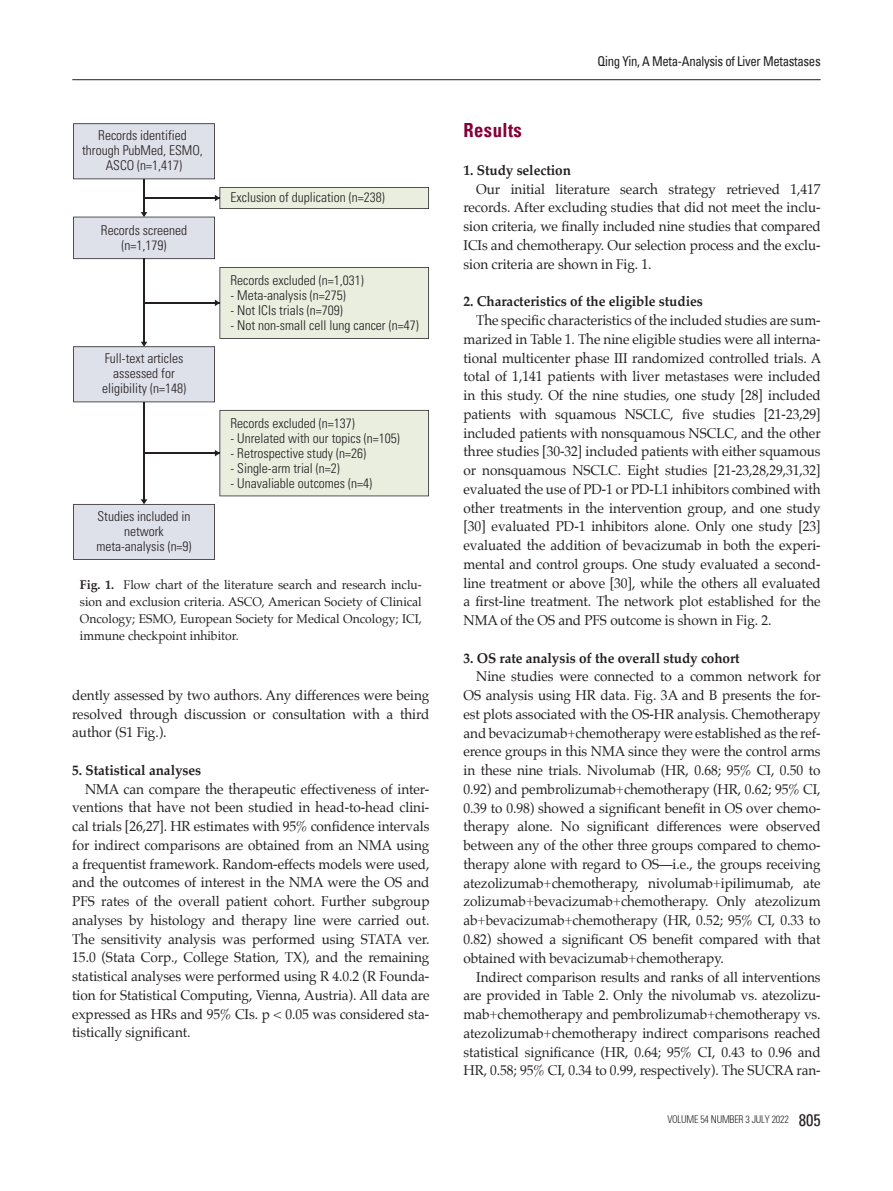
<style>
.page{position:relative;width:893px;height:1191px;background:#fff}
.page>*{position:absolute;margin:0;border:0;box-sizing:border-box;transform-origin:0 0}
.t1{font:700 condensed 19.5px "Univers";letter-spacing:.025em;color:#840037;scale:.95 1}
.t2{font:14.25px/18.8px "Palatino";letter-spacing:-.005em;color:#231f20;text-align:justify;scale:.95 1}
.t3{font:700 14.25px "Palatino";letter-spacing:-.005em;color:#231f20;scale:.95 1}
.t4{font:300 condensed 13.5px/15px "Univers";color:#231f20;text-align:center}
.t5{font:condensed 13.5px "Univers";letter-spacing:-.025em;color:#231f20;scale:.95 1}
.t6{font:12.75px/17.2px "Palatino";color:#231f20;text-align:justify;scale:.95 1}
.t7{font:300 condensed 10.5px "Univers";letter-spacing:-.02em;color:#231f20;scale:.95 1}
.s1{font-weight:700}
.s2{font-weight:400;font-size:16.5px}
</style>
<div class="page">
<hr style="left:72px;top:79px;width:749px;height:1px;background:#231f20">
<div style="left:73px;top:123px;width:142px;height:56px;background:#dee0ea"></div>
<hr style="left:143px;top:179px;width:2px;height:36px;background:#231f20">
<hr style="left:143px;top:259px;width:2px;height:86px;background:#231f20">
<svg style="left:73px;top:267px;width:356px;height:135px"></svg>
<hr style="left:144px;top:302px;width:76px;height:2px;background:#231f20">
<svg style="left:73px;top:187px;width:356px;height:72px"></svg>
<hr style="left:144px;top:197px;width:76px;height:2px;background:#231f20">
<svg style="left:73px;top:410px;width:356px;height:150px"></svg>
<hr style="left:143px;top:402px;width:2px;height:100px;background:#231f20">
<p class="t4" style="left:82px;top:128px;width:122px">Records identified through PubMed, ESMO,<br>ASCO (n=1,417)</p>
<p class="t4" style="left:101px;top:222px;width:88px">Records screened (n=1,179)</p>
<p class="t4" style="left:102px;top:351px;width:85px">Full-text articles assessed for eligibility (n=148)</p>
<p class="t4" style="left:96px;top:508px;width:97px">Studies included in network meta-analysis (n=9)</p>
<p class="t4" style="left:230px;top:190px;width:156px">Exclusion of duplication (n=238)</p>
<p class="t4" style="left:230px;top:273px;width:135px">Records excluded (n=1,031)</p>
<p class="t4" style="left:230px;top:288px;width:117px">- Meta-analysis (n=275)</p>
<p class="t4" style="left:230px;top:303px;width:114px">- Not ICIs trials (n=709)</p>
<p class="t4" style="left:230px;top:318px;width:190px">- Not non-small cell lung cancer (n=47)</p>
<p class="t4" style="left:230px;top:416px;width:126px">Records excluded (n=137)</p>
<p class="t4" style="left:230px;top:431px;width:171px">- Unrelated with our topics (n=105)</p>
<p class="t4" style="left:230px;top:446px;width:137px">- Retrospective study (n=26)</p>
<p class="t4" style="left:230px;top:461px;width:111px">- Single-arm trial (n=2)</p>
<p class="t4" style="left:230px;top:476px;width:143px">- Unavaliable outcomes (n=4)</p>
<p class="t6" style="left:80px;top:575px;width:361px"><span class="s1">Fig. 1.</span> Flow chart of the literature search and research inclu&shy;sion and exclusion criteria. ASCO, American Society of Clinical Oncology; ESMO, European Society for Medical Oncology; ICI, immune checkpoint inhibitor.</p>
<p class="t2" style="left:72px;top:685px;width:377px">dently assessed by two authors. Any differences were being resolved through discussion or consultation with a third author (S1 Fig.).</p>
<p class="t3" style="left:72px;top:757px;width:137px">5. Statistical analyses</p>
<p class="t2" style="left:72px;top:779px;width:377px;text-indent:13px">NMA can compare the therapeutic effectiveness of inter&shy;ventions that have not been studied in head-to-head clini&shy;cal trials [26,27]. HR estimates with 95% confidence intervals for indirect comparisons are obtained from an NMA using a frequentist framework. Random-effects models were used, and the outcomes of interest in the NMA were the OS and PFS rates of the overall patient cohort. Further subgroup analyses by histology and therapy line were carried out.<br>The sensitivity analysis was performed using STATA ver.<br>15.0 (Stata Corp., College Station, TX), and the remaining statistical analyses were performed using R 4.0.2 (R Founda&shy;tion for Statistical Computing, Vienna, Austria). All data are expressed as HRs and 95% CIs. p &lt; 0.05 was considered sta&shy;tistically significant.</p>
<p class="t5" style="left:598px;top:53px;width:236px">Qing Yin, A Meta-Analysis of Liver Metastases</p>
<p class="t1" style="left:463px;top:118px;width:63px">Results</p>
<p class="t3" style="left:463px;top:158px;width:115px">1. Study selection</p>
<p class="t2" style="left:463px;top:179px;width:377px;text-indent:13px">Our initial literature search strategy retrieved 1,417 records. After excluding studies that did not meet the inclu&shy;sion criteria, we finally included nine studies that compared ICIs and chemotherapy. Our selection process and the exclu&shy;sion criteria are shown in Fig. 1.</p>
<p class="t3" style="left:463px;top:289px;width:253px">2. Characteristics of the eligible studies</p>
<p class="t2" style="left:463px;top:311px;width:378px;text-indent:13px">The specific characteristics of the included studies are sum&shy;marized in Table 1. The nine eligible studies were all interna&shy;tional multicenter phase III randomized controlled trials. A total of 1,141 patients with liver metastases were included in this study. Of the nine studies, one study [28] included patients with squamous NSCLC, five studies [21-23,29] included patients with nonsquamous NSCLC, and the other three studies [30-32] included patients with either squamous or nonsquamous NSCLC. Eight studies [21-23,28,29,31,32] evaluated the use of PD-1 or PD-L1 inhibitors combined with other treatments in the intervention group, and one study [30] evaluated PD-1 inhibitors alone. Only one study [23] evaluated the addition of bevacizumab in both the experi&shy;mental and control groups. One study evaluated a second&shy;line treatment or above [30], while the others all evaluated a first-line treatment. The network plot established for the NMA of the OS and PFS outcome is shown in Fig. 2.</p>
<p class="t3" style="left:463px;top:645px;width:292px">3. OS rate analysis of the overall study cohort</p>
<p class="t2" style="left:463px;top:667px;width:377px;text-indent:13px">Nine studies were connected to a common network for OS analysis using HR data. Fig. 3A and B presents the for&shy;est plots associated with the OS-HR analysis. Chemotherapy and bevacizumab+chemotherapy were established as the ref&shy;erence groups in this NMA since they were the control arms in these nine trials. Nivolumab (HR, 0.68; 95% CI, 0.50 to 0.92) and pembrolizumab+chemotherapy (HR, 0.62; 95% CI, 0.39 to 0.98) showed a significant benefit in OS over chemo&shy;therapy alone. No significant differences were observed between any of the other three groups compared to chemo&shy;therapy alone with regard to OS—i.e., the groups receiving atezolizumab+chemotherapy, nivolumab+ipilimumab, ate zolizumab+bevacizumab+chemotherapy. Only atezolizum ab+bevacizumab+chemotherapy (HR, 0.52; 95% CI, 0.33 to 0.82) showed a significant OS benefit compared with that obtained with bevacizumab+chemotherapy.</p>
<p class="t2" style="left:463px;top:967px;width:377px;text-indent:13px">Indirect comparison results and ranks of all interventions are provided in Table 2. Only the nivolumab vs. atezolizu&shy;mab+chemotherapy and pembrolizumab+chemotherapy vs. atezolizumab+chemotherapy indirect comparisons reached statistical significance (HR, 0.64; 95% CI, 0.43 to 0.96 and HR, 0.58; 95% CI, 0.34 to 0.99, respectively). The SUCRA ran-</p>
<p class="t7" style="left:667px;top:1113px;width:163px">VOLUME 54 NUMBER 3 JULY 2022 <span class="s2">805</span></p>
</div>
